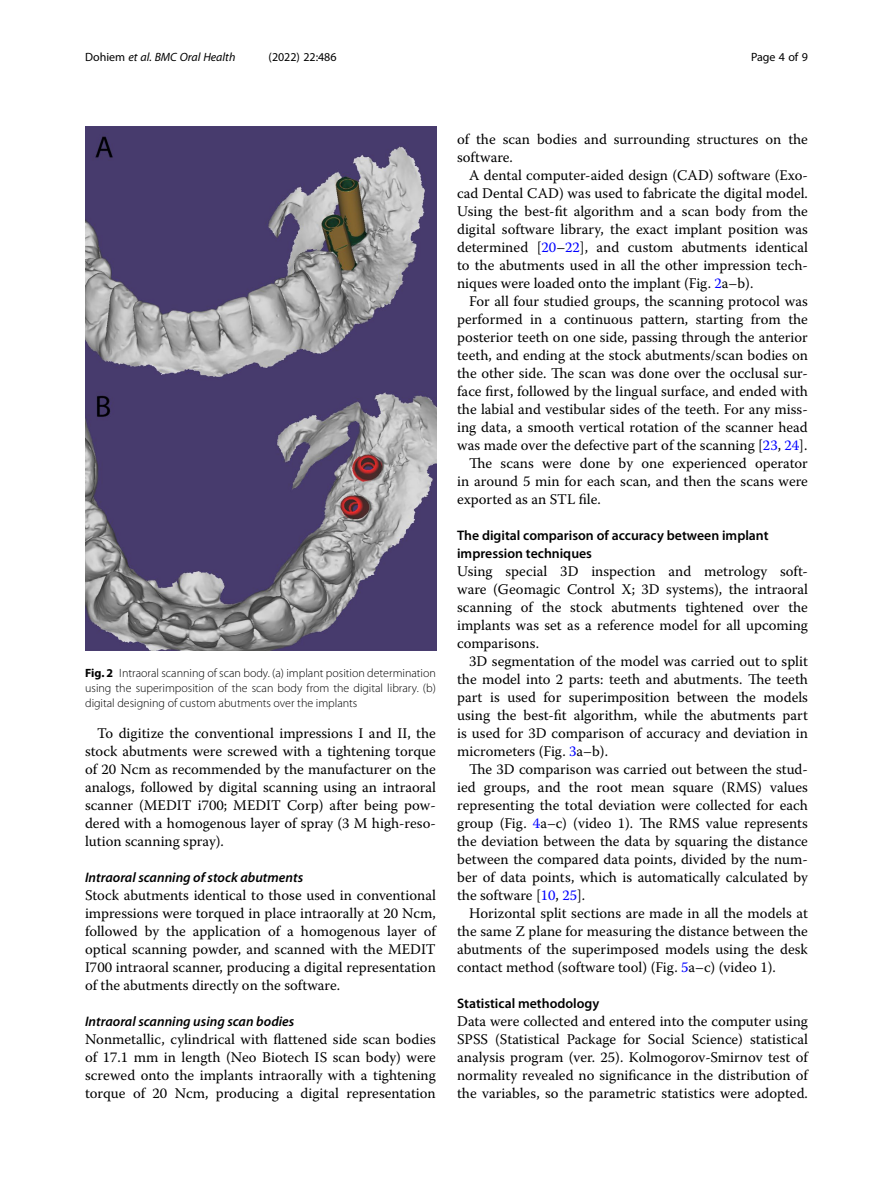
<style>
.page{position:relative;width:893px;height:1191px;background:#fff}
.page>*{position:absolute;margin:0;border:0;box-sizing:border-box;transform-origin:0 0}
.Body_Text_Indent{font:14.7px/18px "Warnock Pro";color:#000;text-align:justify}
.Body_Text{font:14.7px/18px "Warnock Pro";color:#000;text-align:justify}
.Head_2{font:600 13.8px/18px "Myriad Pro";color:#000}
.Head_3{font:italic 600 13.8px "Myriad Pro";color:#000}
.Figure_Caption{font:300 12px/15px "Myriad Pro";color:#000;text-align:justify}
.t1{font:italic 12px "Myriad Pro";color:#000}
.t2{font:12px "Myriad Pro";color:#000}
.s1{font-style:normal}
.s2{font-weight:700}
.s3{color:#00f}
</style>
<div class="page">
<img style="left:85px;top:126px;width:351px;height:524px">
<p class="t1" style="left:85px;top:50px;width:152px"><span class="s1">Dohiem</span> et al. BMC Oral Health</p>
<p class="t2" style="left:269px;top:50px;width:70px">(2022) 22:486</p>
<p class="t2" style="left:751px;top:50px;width:58px">Page 4 of 9</p>
<p class="Figure_Caption" style="left:85px;top:666px;width:352px"><span class="s2">Fig. 2</span> Intraoral scanning of scan body. (a) implant position determination using the superimposition of the scan body from the digital library. (b) digital designing of custom abutments over the implants</p>
<p class="Body_Text_Indent" style="left:85px;top:724px;width:352px;text-indent:12px">To digitize the conventional impressions I and II, the stock abutments were screwed with a tightening torque of 20 Ncm as recommended by the manufacturer on the analogs, followed by digital scanning using an intraoral scanner (MEDIT i700; MEDIT Corp) after being pow&shy;dered with a homogenous layer of spray (3 M high-reso&shy;lution scanning spray).</p>
<p class="Head_3" style="left:85px;top:869px;width:220px">Intraoral scanning of stock abutments</p>
<p class="Body_Text" style="left:85px;top:886px;width:352px">Stock abutments identical to those used in conventional impressions were torqued in place intraorally at 20 Ncm, followed by the application of a homogenous layer of optical scanning powder, and scanned with the MEDIT I700 intraoral scanner, producing a digital representation of the abutments directly on the software.</p>
<p class="Head_3" style="left:85px;top:1013px;width:211px">Intraoral scanning using scan bodies</p>
<p class="Body_Text" style="left:85px;top:1030px;width:352px">Nonmetallic, cylindrical with flattened side scan bodies of 17.1 mm in length (Neo Biotech IS scan body) were screwed onto the implants intraorally with a tightening torque of 20 Ncm, producing a digital representation</p>
<p class="Body_Text" style="left:457px;top:130px;width:352px">of the scan bodies and surrounding structures on the software.</p>
<p class="Body_Text_Indent" style="left:457px;top:166px;width:352px;text-indent:12px">A dental computer-aided design (CAD) software (Exo&shy;cad Dental CAD) was used to fabricate the digital model.<br>Using the best-fit algorithm and a scan body from the digital software library, the exact implant position was determined [<span class="s3">20</span>–<span class="s3">22</span>], and custom abutments identical to the abutments used in all the other impression tech&shy;niques were loaded onto the implant (Fig. <span class="s3">2</span>a–b).</p>
<p class="Body_Text_Indent" style="left:457px;top:292px;width:352px;text-indent:12px">For all four studied groups, the scanning protocol was performed in a continuous pattern, starting from the posterior teeth on one side, passing through the anterior teeth, and ending at the stock abutments/scan bodies on the other side. The scan was done over the occlusal sur&shy;face first, followed by the lingual surface, and ended with the labial and vestibular sides of the teeth. For any miss&shy;ing data, a smooth vertical rotation of the scanner head was made over the defective part of the scanning [<span class="s3">23</span>, <span class="s3">24</span>].</p>
<p class="Body_Text_Indent" style="left:457px;top:454px;width:352px;text-indent:12px">The scans were done by one experienced operator in around 5 min for each scan, and then the scans were exported as an STL file.</p>
<p class="Head_2" style="left:457px;top:526px;width:313px">The digital comparison of accuracy between implant impression techniques</p>
<p class="Body_Text" style="left:457px;top:562px;width:352px">Using special 3D inspection and metrology soft&shy;ware (Geomagic Control X; 3D systems), the intraoral scanning of the stock abutments tightened over the implants was set as a reference model for all upcoming comparisons.</p>
<p class="Body_Text_Indent" style="left:457px;top:652px;width:352px;text-indent:12px">3D segmentation of the model was carried out to split the model into 2 parts: teeth and abutments. The teeth part is used for superimposition between the models using the best-fit algorithm, while the abutments part is used for 3D comparison of accuracy and deviation in micrometers (Fig. <span class="s3">3</span>a–b).</p>
<p class="Body_Text_Indent" style="left:457px;top:760px;width:352px;text-indent:12px">The 3D comparison was carried out between the stud&shy;ied groups, and the root mean square (RMS) values representing the total deviation were collected for each group (Fig. <span class="s3">4</span>a–c) (video 1). The RMS value represents the deviation between the data by squaring the distance between the compared data points, divided by the num&shy;ber of data points, which is automatically calculated by the software [<span class="s3">10</span>, <span class="s3">25</span>].</p>
<p class="Body_Text_Indent" style="left:457px;top:904px;width:352px;text-indent:12px">Horizontal split sections are made in all the models at the same Z plane for measuring the distance between the abutments of the superimposed models using the desk contact method (software tool) (Fig. <span class="s3">5</span>a–c) (video 1).</p>
<p class="Head_2" style="left:457px;top:994px;width:144px">Statistical methodology</p>
<p class="Body_Text" style="left:457px;top:1012px;width:352px">Data were collected and entered into the computer using SPSS (Statistical Package for Social Science) statistical analysis program (ver. 25). Kolmogorov-Smirnov test of normality revealed no significance in the distribution of the variables, so the parametric statistics were adopted.</p>
</div>
